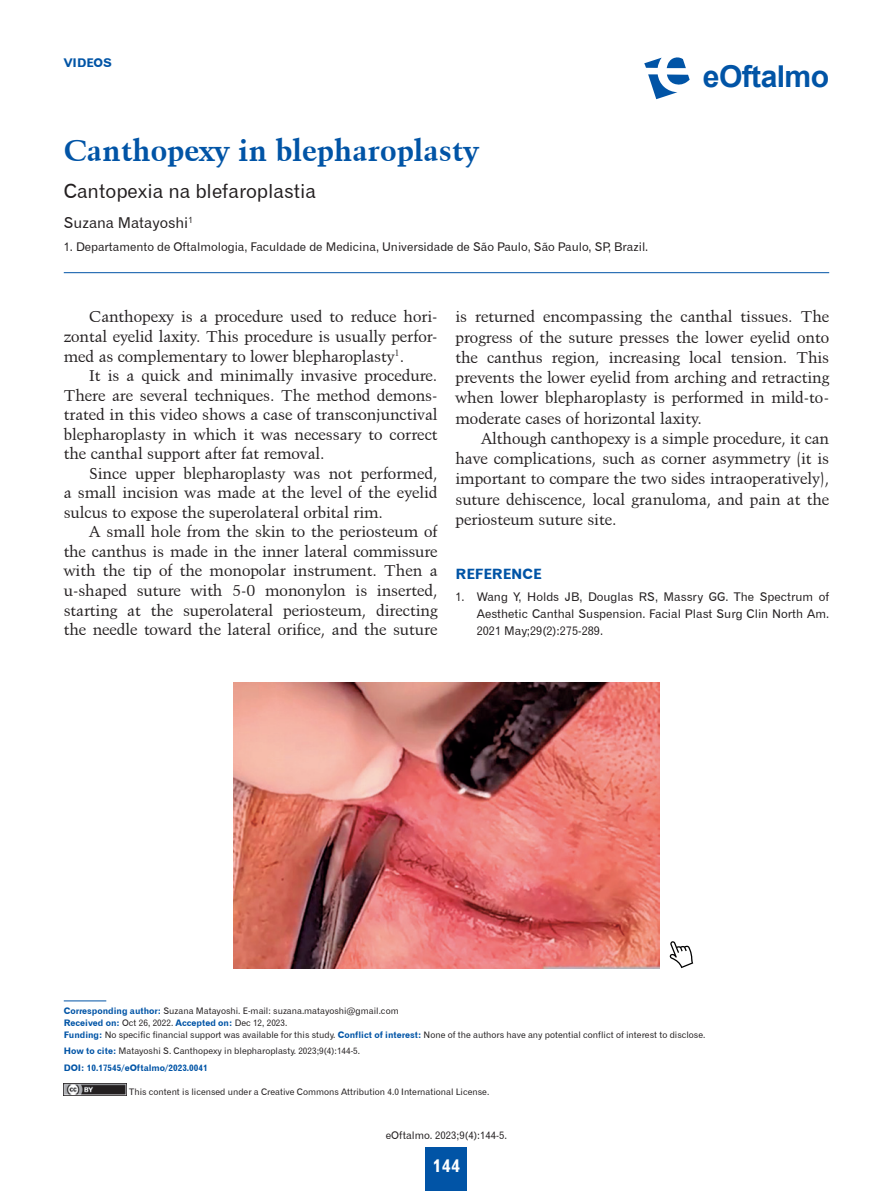
<style>
.page{position:relative;width:893px;height:1191px;background:#fff}
.page>*{position:absolute;margin:0;border:0;box-sizing:border-box;transform-origin:0 0}
.t1{font:700 30.15px "Arial";letter-spacing:-.02em;color:#0154a6}
.t2{font:700 30px "Kuenstler 480 BT";color:#0154a6}
.t3{font:19.5px "Gothic 720 BT Roman B";color:#231f20}
.t4{font:18px "Gothic 720 BT Bold B";color:#fff}
.t5{font:15.75px/19.5px "Kuenstler 480 BT";color:#231f20;text-align:justify}
.t6{font:15px "Gothic 720 BT Roman B";color:#231f20}
.t7{font:14.25px "Gothic 720 BT Bold B";color:#0154a6}
.t8{font:12px/17.2px "Gothic 720 BT Roman B";color:#231f20;text-align:justify}
.t9{font:12px "Gothic 720 BT Bold B";color:#0154a6}
.t10{font:10.5px "Gothic 720 BT Roman B";color:#231f20}
.t11{font:9px/16.2px "Gothic 720 BT Roman B";color:#231f20}
.t12{font:9px "Gothic 720 BT Bold B";color:#0154a6}
.s1{font-family:"Gothic 720 BT Bold B";color:#0154a6}
.s2{font-family:"Gothic 720 BT Roman B";color:#231f20}
</style>
<div class="page">
<svg style="left:648px;top:74px;width:42px;height:25px"></svg>
<svg style="left:644px;top:57px;width:42px;height:11px"></svg>
<div style="left:426px;top:1147px;width:41px;height:44px;background:#0154a6"></div>
<img style="left:64px;top:1083px;width:63px;height:12px">
<hr style="left:64px;top:272px;width:765px;height:1px;background:#0154a6">
<img style="left:234px;top:682px;width:425px;height:286px">
<svg style="left:669px;top:941px;width:24px;height:27px"></svg>
<hr style="left:64px;top:1000px;width:42px;height:1px;background:#0154a6">
<p class="t9" style="left:64px;top:55px;width:50px">VIDEOS</p>
<h2 class="t2" style="left:64px;top:132px;width:416px">Canthopexy in blepharoplasty</h2>
<p class="t3" style="left:64px;top:179px;width:254px">Cantopexia na blefaroplastia</p>
<p class="t6" style="left:64px;top:213px;width:131px">Suzana Matayoshi<sup>1</sup></p>
<p class="t8" style="left:64px;top:238px;width:586px">1. Departamento de Oftalmologia, Faculdade de Medicina, Universidade de São Paulo, São Paulo, SP, Brazil.</p>
<h1 class="t1" style="left:703px;top:55px;width:128px">eOftalmo</h1>
<p class="t5" style="left:64px;top:307px;width:375px;text-indent:26px">Canthopexy is a procedure used to reduce hori&shy;zontal eyelid laxity. This procedure is usually perfor&shy;med as complementary to lower blepharoplasty<sup>1</sup>.</p>
<p class="t5" style="left:64px;top:365px;width:375px;text-indent:26px">It is a quick and minimally invasive procedure.<br>There are several techniques. The method demons&shy;trated in this video shows a case of transconjunctival blepharoplasty in which it was necessary to correct the canthal support after fat removal.</p>
<p class="t5" style="left:64px;top:463px;width:375px;text-indent:26px">Since upper blepharoplasty was not performed, a small incision was made at the level of the eyelid sulcus to expose the superolateral orbital rim.</p>
<p class="t5" style="left:64px;top:522px;width:375px;text-indent:26px">A small hole from the skin to the periosteum of the canthus is made in the inner lateral commissure with the tip of the monopolar instrument. Then a u-shaped suture with 5-0 mononylon is inserted, starting at the superolateral periosteum, directing the needle toward the lateral orifice, and the suture</p>
<p class="t5" style="left:455px;top:306px;width:375px;line-height:20.2px">is returned encompassing the canthal tissues. The progress of the suture presses the lower eyelid onto the canthus region, increasing local tension. This prevents the lower eyelid from arching and retracting when lower blepharoplasty is performed in mild-to&shy;moderate cases of horizontal laxity.</p>
<p class="t5" style="left:455px;top:428px;width:375px;line-height:20.2px;text-indent:26px">Although canthopexy is a simple procedure, it can have complications, such as corner asymmetry (it is important to compare the two sides intraoperatively), suture dehiscence, local granuloma, and pain at the periosteum suture site.</p>
<p class="t7" style="left:455px;top:565px;width:88px">REFERENCE</p>
<p class="t8" style="left:477px;top:587px;width:354px;text-indent:-21px">1. Wang Y, Holds JB, Douglas RS, Massry GG. The Spectrum of Aesthetic Canthal Suspension. Facial Plast Surg Clin North Am.<br>2021 May;29(2):275-289.</p>
<p class="t11" style="left:64px;top:1002px;width:336px"><span class="s1">Corresponding author:</span> Suzana Matayoshi. E-mail: suzana.matayoshi@gmail.com</p>
<p class="t12" style="left:64px;top:1017px;width:225px">Received on: <span class="s2">Oct 26, 2022.</span> Accepted on: <span class="s2">Dec 12, 2023.</span></p>
<p class="t11" style="left:64px;top:1026px;width:643px"><span class="s1">Funding:</span> No specific financial support was available for this study. <span class="s1">Conflict of interest:</span> None of the authors have any potential conflict of interest to disclose.<br><span class="s1">How to cite:</span> Matayoshi S. Canthopexy in blepharoplasty. 2023;9(4):144-5.</p>
<p class="t12" style="left:64px;top:1061px;width:145px">DOI: 10.17545/eOftalmo/2023.0041</p>
<p class="t11" style="left:129px;top:1084px;width:362px">This content is licensed under a Creative Commons Attribution 4.0 International License.</p>
<p class="t10" style="left:386px;top:1129px;width:123px">eOftalmo. 2023;9(4):144-5.</p>
<p class="t4" style="left:433px;top:1154px;width:29px">144</p>
</div>
